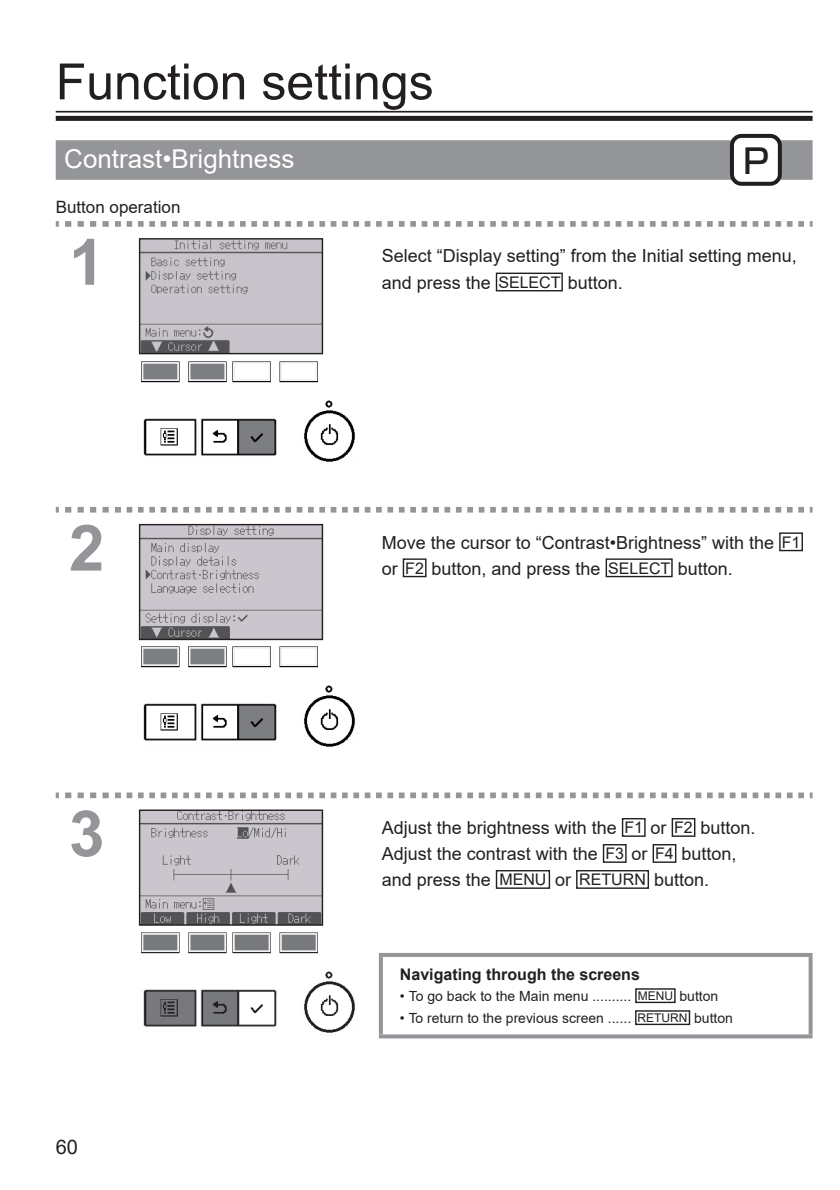
<style>
.page{position:relative;width:840px;height:1190px;background:#fff}
.page>*{position:absolute;margin:0;border:0;box-sizing:border-box;transform-origin:0 0}
.t1{font:700 64px "Arial";color:#939598}
.t2{font:50px "Arial";color:#231f20}
.t3{font:33.8px "Shin Go Pro Medium 90 msp RKSJ H";color:#231f20}
.t4{font:26px "Arial";color:#fff}
.t5{font:20px "Arial";color:#231f20}
.t6{font:18px/26px "Arial";color:#231f20}
.t7{font:17px "Arial";color:#231f20}
.t8{font:700 16px "Arial";color:#231f20}
.t9{font:14px "Arial";color:#231f20}
.s1{font-size:16px}
.s2{font-size:12px}
</style>
<div class="page">
<hr style="left:56px;top:111px;width:757px;height:2px;background:#231f20">
<div style="left:56px;top:116px;width:757px;height:5px;background:#231f20"></div>
<div style="left:56px;top:140px;width:757px;height:40px;background:#939598"></div>
<div style="left:732px;top:136px;width:48px;height:48px;background:#fff;border-radius:10px"></div>
<div style="left:730px;top:134px;width:52px;height:52px;border:4px solid #231f20;border-radius:10px"></div>
<svg style="left:56px;top:221px;width:3px;height:6px"></svg>
<svg style="left:65px;top:221px;width:56px;height:6px"></svg>
<svg style="left:127px;top:221px;width:686px;height:6px"></svg>
<img style="left:141px;top:240px;width:180px;height:112px">
<div style="left:139px;top:238px;width:184px;height:116px;border:1px solid #231f20"></div>
<img style="left:141px;top:361px;width:214px;height:101px">
<div style="left:496px;top:273px;width:67px;height:18px;border:1px solid #231f20"></div>
<svg style="left:56px;top:507px;width:3px;height:6px"></svg>
<svg style="left:65px;top:507px;width:56px;height:6px"></svg>
<svg style="left:127px;top:507px;width:686px;height:6px"></svg>
<img style="left:141px;top:526px;width:180px;height:112px">
<div style="left:139px;top:524px;width:184px;height:116px;border:1px solid #231f20"></div>
<img style="left:141px;top:646px;width:214px;height:101px">
<div style="left:779px;top:532px;width:24px;height:19px;border:1px solid #231f20"></div>
<div style="left:403px;top:558px;width:24px;height:19px;border:1px solid #231f20"></div>
<div style="left:606px;top:558px;width:67px;height:19px;border:1px solid #231f20"></div>
<svg style="left:56px;top:793px;width:3px;height:5px"></svg>
<svg style="left:65px;top:793px;width:56px;height:5px"></svg>
<svg style="left:127px;top:793px;width:686px;height:5px"></svg>
<img style="left:141px;top:812px;width:180px;height:112px">
<div style="left:139px;top:810px;width:184px;height:116px;border:1px solid #231f20"></div>
<img style="left:141px;top:932px;width:214px;height:101px">
<div style="left:622px;top:818px;width:24px;height:19px;border:1px solid #231f20"></div>
<div style="left:672px;top:818px;width:23px;height:19px;border:1px solid #231f20"></div>
<div style="left:603px;top:844px;width:24px;height:19px;border:1px solid #231f20"></div>
<div style="left:653px;top:844px;width:23px;height:19px;border:1px solid #231f20"></div>
<div style="left:496px;top:870px;width:54px;height:19px;border:1px solid #231f20"></div>
<div style="left:576px;top:870px;width:73px;height:19px;border:1px solid #231f20"></div>
<hr style="left:379px;top:953px;width:434px;height:4px;background:#939598">
<hr style="left:379px;top:957px;width:4px;height:77px;background:#939598">
<svg style="left:809px;top:957px;width:4px;height:77px"></svg>
<svg style="left:379px;top:1034px;width:434px;height:4px;background:#9ea0a3"></svg>
<div style="left:635px;top:988px;width:41px;height:15px;border:1px solid #231f20"></div>
<div style="left:635px;top:1010px;width:55px;height:15px;border:1px solid #231f20"></div>
<h2 class="t2" style="left:56px;top:47px;width:379px">Function settings</h2>
<h3 class="t4" style="left:64px;top:141px;width:232px">Contrast•Brightness</h3>
<h3 class="t3" style="left:743px;top:133px;width:27px">P</h3>
<p class="t7" style="left:56px;top:195px;width:126px">Button operation</p>
<h1 class="t1" style="left:69px;top:217px;width:37px">1</h1>
<p class="t6" style="left:382px;top:242px;width:417px;line-height:26.8px">Select “Display setting” from the Initial setting menu, and press the <span class="s1">SELECT</span> button.</p>
<h1 class="t1" style="left:69px;top:503px;width:37px">2</h1>
<p class="t6" style="left:382px;top:529px;width:420px">Move the cursor to “Contrast•Brightness” with the <span class="s1">F1 </span>or <span class="s1">F2</span> button, and press the <span class="s1">SELECT</span> button.</p>
<h1 class="t1" style="left:69px;top:789px;width:37px">3</h1>
<p class="t6" style="left:382px;top:815px;width:375px">Adjust the brightness with the <span class="s1">F1</span> or <span class="s1">F2</span> button.<br>Adjust the contrast with the <span class="s1">F3</span> or <span class="s1">F4</span> button, and press the <span class="s1">MENU</span> or <span class="s1">RETURN</span> button.</p>
<p class="t5" style="left:56px;top:1133px;width:24px">60</p>
<p class="t8" style="left:400px;top:963px;width:242px">Navigating through the screens</p>
<p class="t9" style="left:400px;top:987px;width:320px">• To go back to the Main menu .......... <span class="s2">MENU</span> button</p>
<p class="t9" style="left:400px;top:1009px;width:335px">• To return to the previous screen ...... <span class="s2">RETURN</span> button</p>
</div>
